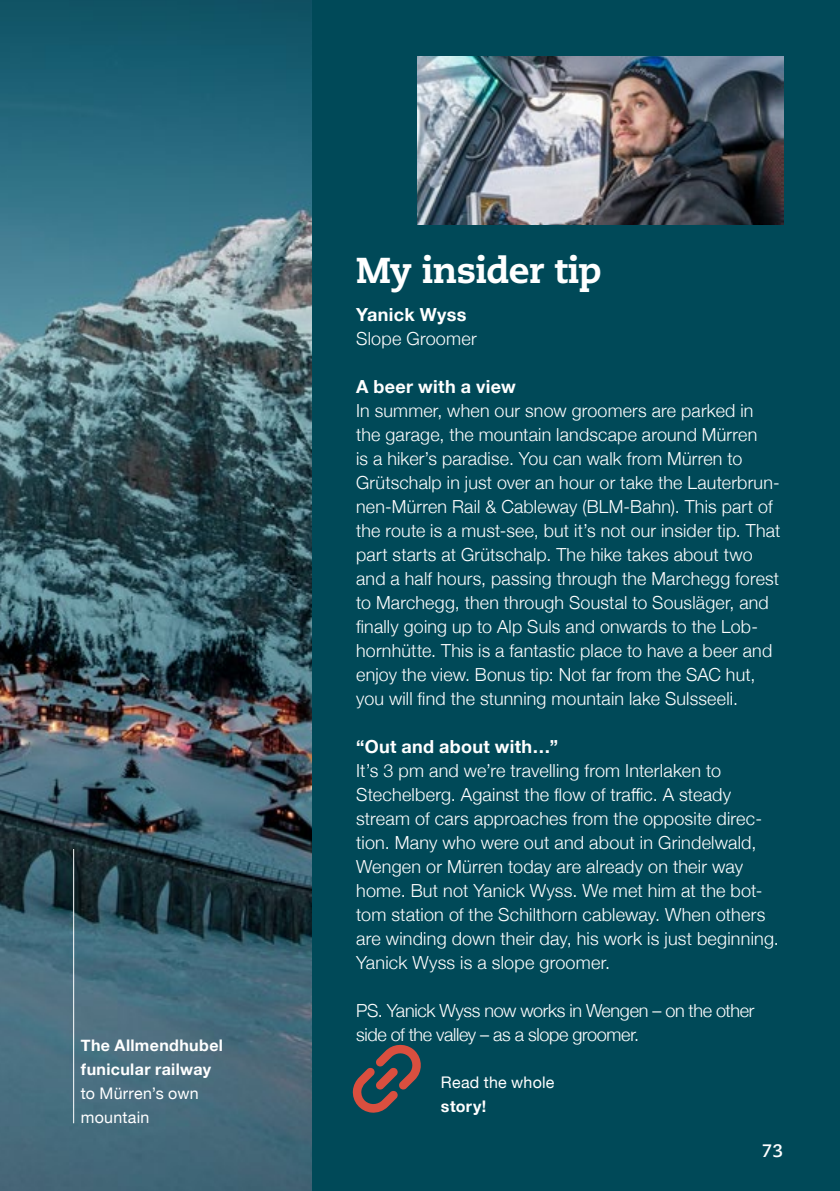
<style>
.page{position:relative;width:840px;height:1191px;background:#fff}
.page>*{position:absolute;margin:0;border:0;box-sizing:border-box;transform-origin:0 0}
.t1{font:800 36px "Caecilia LT Pro 85";letter-spacing:-.02em;color:#fff}
.t2{font:300 18px/24px "Helvetica Neue";letter-spacing:.01em;color:#fff}
.t3{font:300 18px/24px "Helvetica Neue";letter-spacing:-.02em;color:#fff}
.t4{font:700 18px "Helvetica Neue";letter-spacing:.02em;color:#fff}
.t5{font:700 18px "Caecilia LT Pro 75";color:#fff}
.t6{font:700 16px/24px "Helvetica Neue";letter-spacing:.025em;color:#fff}
.t7{font:16px/24px "Helvetica Neue";letter-spacing:.015em;color:#fff}
</style>
<div class="page">
<img style="left:0;top:0;width:312px;height:1191px">
<div style="left:312px;top:0;width:527px;height:1191px;background:#004958"></div>
<img style="left:417px;top:57px;width:365px;height:168px">
<hr style="left:73px;top:849px;width:1px;height:274px;background:#fff">
<svg style="left:352px;top:1044px;width:69px;height:69px"></svg>
<p class="t6" style="left:81px;top:1034px;width:143px">The Allmendhubel funicular railway</p>
<p class="t7" style="left:81px;top:1082px;width:119px">to Mürren’s own mountain</p>
<h1 class="t1" style="left:356px;top:246px;width:247px">My insider tip</h1>
<p class="t4" style="left:356px;top:300px;width:112px">Yanick Wyss</p>
<p class="t2" style="left:356px;top:325px;width:122px">Slope Groomer</p>
<p class="t4" style="left:356px;top:372px;width:161px">A beer with a view</p>
<p class="t2" style="left:356px;top:397px;width:425px">In summer, when our snow groomers are parked in the garage, the mountain landscape around Mürren<br>is a hiker’s paradise. You can walk from Mürren to Grütschalp in just over an hour or take the Lauterbrun&shy;nen-Mürren Rail &amp; Cableway (BLM-Bahn). This part of the route is a must-see, but it’s not our insider tip. That part starts at Grütschalp. The hike takes about two and a half hours, passing through the Marchegg forest to Marchegg, then through Soustal to Sousläger, and finally going up to Alp Suls and onwards to the Lob&shy;hornhütte. This is a fantastic place to have a beer and enjoy the view. Bonus tip: Not far from the SAC hut, you will find the stunning mountain lake Sulsseeli.</p>
<p class="t4" style="left:356px;top:732px;width:203px">“Out and about with…”</p>
<p class="t2" style="left:356px;top:757px;width:424px">It’s 3 pm and we’re travelling from Interlaken to Stechelberg. Against the flow of traffic. A steady stream of cars approaches from the opposite direc&shy;tion. Many who were out and about in Grindelwald, Wengen or Mürren today are already on their way home. But not Yanick Wyss. We met him at the bot&shy;tom station of the Schilthorn cableway. When others are winding down their day, his work is just beginning.<br>Yanick Wyss is a slope groomer.</p>
<p class="t3" style="left:356px;top:997px;width:399px">PS. Yanick Wyss now works in Wengen – on the other side of the valley – as a slope groomer.</p>
<p class="t7" style="left:441px;top:1071px;width:115px">Read the whole</p>
<p class="t6" style="left:441px;top:1095px;width:47px">story!</p>
<p class="t5" style="left:761px;top:1138px;width:23px">73</p>
</div>
